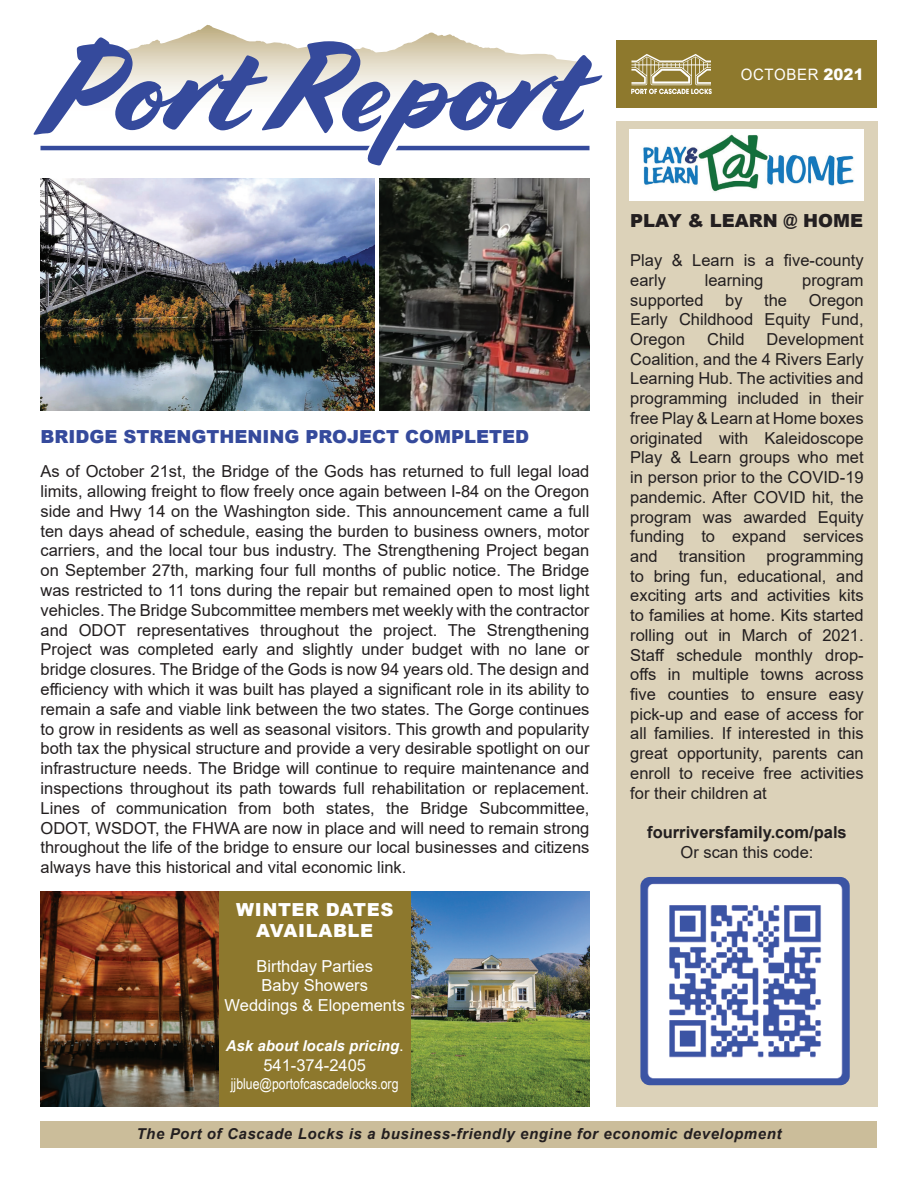
<style>
.page{position:relative;width:918px;height:1188px;background:#fff}
.page>*{position:absolute;margin:0;border:0;box-sizing:border-box;transform-origin:0 0}
.t1{font:127.5px "Cortado";color:#354a9c}
.t2{font:900 18px "Arial";color:#354a9c}
.t3{font:900 18px/21.6px "Arial";letter-spacing:.035em;color:#fff;text-align:center}
.t4{font:900 18px "Arial";color:#231f20}
.t5{font:16.5px/19.6px "Arial";color:#231f20;text-align:justify}
.t6{font:16.5px/19.8px "Arial";color:#fff;text-align:center}
.t7{font:700 16.5px "Arial";color:#231f20}
.t8{font:15.75px "Arial";letter-spacing:.045em;color:#fff;scale:.95 1}
.t9{font:italic 700 15px "Arial";letter-spacing:.04em;color:#231f20}
.t10{font:15px "Arial Narrow";color:#fff}
.t11{font:italic 700 15px "Arial";color:#fff}
.s1{font-weight:400;font-style:normal;font-size:16.5px}
.s2{font-weight:900}
</style>
<div class="page">
<svg style="left:100px;top:27px;width:430px;height:67px"></svg>
<svg style="left:40px;top:47px;width:60px;height:99px"></svg>
<div style="left:616px;top:122px;width:262px;height:985px;background:#dcd2b9"></div>
<hr style="left:40px;top:146px;width:550px;height:4px;background:#354a9c">
<svg style="left:355px;top:145px;width:44px;height:39px"></svg>
<div style="left:616px;top:40px;width:262px;height:68px;background:#8e792d"></div>
<div style="left:40px;top:891px;width:550px;height:216px;background:#8d782d"></div>
<svg style="left:530px;top:53px;width:182px;height:131px"></svg>
<div style="left:40px;top:1121px;width:838px;height:27px;background:#cbbd9a"></div>
<img style="left:40px;top:178px;width:335px;height:232px">
<img style="left:640px;top:877px;width:210px;height:208px">
<img style="left:380px;top:178px;width:210px;height:232px">
<img style="left:630px;top:130px;width:234px;height:71px">
<img style="left:40px;top:891px;width:179px;height:216px">
<img style="left:412px;top:891px;width:178px;height:216px">
<h1 class="t1" style="left:44px;top:13px;width:543px">Port Report</h1>
<p class="t2" style="left:40px;top:423px;width:490px">BRIDGE STRENGTHENING PROJECT COMPLETED</p>
<p class="t5" style="left:40px;top:461px;width:550px">As of October 21st, the Bridge of the Gods has returned to full legal load limits, allowing freight to flow freely once again between I-84 on the Oregon side and Hwy 14 on the Washington side. This announcement came a full ten days ahead of schedule, easing the burden to business owners, motor carriers, and the local tour bus industry. The Strengthening Project began on September 27th, marking four full months of public notice. The Bridge was restricted to 11 tons during the repair but remained open to most light vehicles. The Bridge Subcommittee members met weekly with the contractor and ODOT representatives throughout the project. The Strengthening Project was completed early and slightly under budget with no lane or bridge closures. The Bridge of the Gods is now 94 years old. The design and efficiency with which it was built has played a significant role in its ability to remain a safe and viable link between the two states. The Gorge continues to grow in residents as well as seasonal visitors. This growth and popularity both tax the physical structure and provide a very desirable spotlight on our infrastructure needs. The Bridge will continue to require maintenance and inspections throughout its path towards full rehabilitation or replacement.<br>Lines of communication from both states, the Bridge Subcommittee, ODOT, WSDOT, the FHWA are now in place and will need to remain strong throughout the life of the bridge to ensure our local businesses and citizens always have this historical and vital economic link.</p>
<p class="t3" style="left:236px;top:898px;width:159px">WINTER DATES<br>AVAILABLE</p>
<p class="t6" style="left:225px;top:956px;width:182px">Birthday Parties<br>Baby Showers<br>Weddings &amp; Elopements</p>
<p class="t11" style="left:226px;top:1035px;width:179px">Ask about locals pricing<span class="s1">.</span></p>
<p class="t6" style="left:263px;top:1055px;width:104px">541-374-2405</p>
<p class="t10" style="left:231px;top:1072px;width:169px">jjblue@portofcascadelocks.org</p>
<p class="t8" style="left:741px;top:64px;width:131px">OCTOBER <span class="s2">2021</span></p>
<p class="t4" style="left:630px;top:207px;width:234px">PLAY &amp; LEARN @ HOME</p>
<p class="t5" style="left:630px;top:250px;width:235px">Play &amp; Learn is a five-county early</p>
<p class="t5" style="left:705px;top:270px;width:60px">learning</p>
<p class="t5" style="left:802px;top:270px;width:63px">program</p>
<p class="t5" style="left:630px;top:290px;width:235px;text-indent:178px">Oregon Early Childhood Equity Fund, Oregon</p>
<p class="t5" style="left:630px;top:290px;width:75px">supported</p>
<p class="t5" style="left:725px;top:290px;width:19px">by</p>
<p class="t5" style="left:764px;top:290px;width:24px">the</p>
<p class="t5" style="left:707px;top:329px;width:39px">Child</p>
<p class="t5" style="left:630px;top:329px;width:235px;text-indent:136px">Development Coalition, and the 4 Rivers Early Learning Hub. The activities and programming included in their free Play &amp; Learn at Home boxes originated with Kaleidoscope Play &amp; Learn groups who met in person prior to the COVID-19 pandemic. After COVID hit, the program was awarded Equity funding to expand services and</p>
<p class="t5" style="left:630px;top:546px;width:235px;text-indent:136px">programming to bring fun, educational, and exciting arts and activities kits to families at home. Kits started rolling out in March of 2021.<br>Staff schedule monthly drop&shy;offs in multiple towns across five counties to ensure easy pick-up and ease of access for all families. If interested in this great opportunity, parents can enroll to receive free activities for their children at</p>
<p class="t7" style="left:647px;top:821px;width:201px">fourriversfamily.com/pals</p>
<p class="t5" style="left:681px;top:842px;width:134px">Or scan this code:</p>
<p class="t5" style="left:679px;top:546px;width:68px">transition</p>
<p class="t9" style="left:136px;top:1124px;width:647px">The Port of Cascade Locks is a business-friendly engine for economic development</p>
</div>
